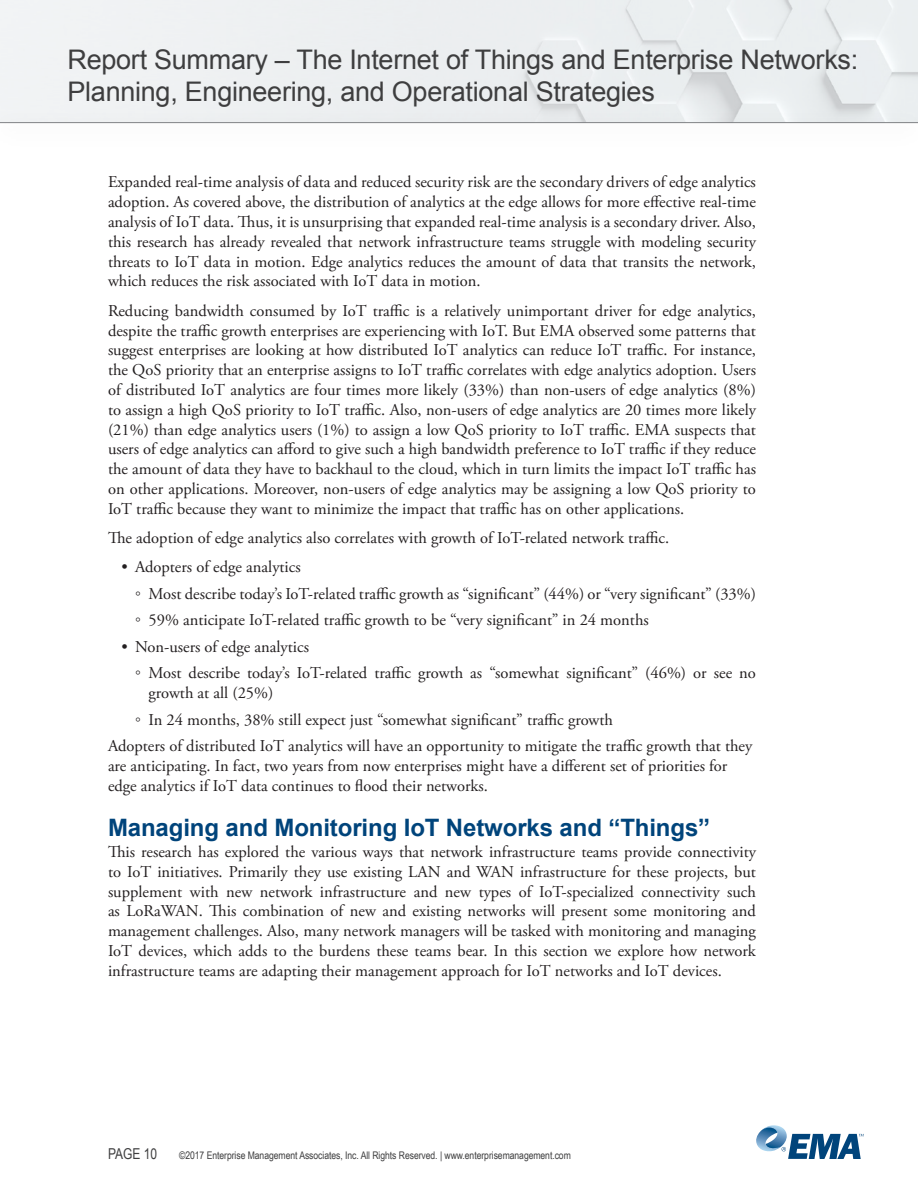
<style>
.page{position:relative;width:918px;height:1188px;background:#fff}
.page>*{position:absolute;margin:0;border:0;box-sizing:border-box;transform-origin:0 0}
.t1{font:27px/32.4px "Arial";letter-spacing:-.01em;color:#3e3e3f}
.Heading_1{font:700 24px "Arial";letter-spacing:-.005em;color:#00447b}
.t2{font:16.5px/19.8px "Adobe Garamond Pro";color:#231f20;text-align:justify}
.t3{font:15px "Arial";color:#3e3e3f;scale:.8 1}
.t4{font:10.5px "Arial Narrow";letter-spacing:-.005em;color:#3e3e3f}
.s1{font-family:"Arial"}
</style>
<div class="page">
<div style="left:0;top:0;width:918px;height:106px;background:#eceff1"></div>
<svg style="left:756px;top:1125px;width:108px;height:34px"></svg>
<div style="left:0;top:106px;width:918px;height:46px;background:#231f20;opacity:.5"></div>
<hr style="left:0;top:122px;width:918px;height:1px;background:#808285">
<h1 class="t1" style="left:68px;top:43px;width:792px">Report Summary – The Internet of Things and Enterprise Networks:<br>Planning, Engineering, and Operational Strategies</h1>
<p class="t2" style="left:108px;top:173px;width:650px">Expanded real-time analysis of data and reduced security risk are the secondary drivers of edge analytics adoption. As covered above, the distribution of analytics at the edge allows for more effective real-time analysis of IoT data. Thus, it is unsurprising that expanded real-time analysis is a secondary driver. Also, this research has already revealed that network infrastructure teams struggle with modeling security threats to IoT data in motion. Edge analytics reduces the amount of data that transits the network, which reduces the risk associated with IoT data in motion.</p>
<p class="t2" style="left:108px;top:301px;width:650px">Reducing bandwidth consumed by IoT traffic is a relatively unimportant driver for edge analytics, despite the traffic growth enterprises are experiencing with IoT. But EMA observed some patterns that suggest enterprises are looking at how distributed IoT analytics can reduce IoT traffic. For instance, the QoS priority that an enterprise assigns to IoT traffic correlates with edge analytics adoption. Users of distributed IoT analytics are four times more likely (33%) than non-users of edge analytics (8%) to assign a high QoS priority to IoT traffic. Also, non-users of edge analytics are 20 times more likely (21%) than edge analytics users (1%) to assign a low QoS priority to IoT traffic. EMA suspects that users of edge analytics can afford to give such a high bandwidth preference to IoT traffic if they reduce the amount of data they have to backhaul to the cloud, which in turn limits the impact IoT traffic has on other applications. Moreover, non-users of edge analytics may be assigning a low QoS priority to IoT traffic because they want to minimize the impact that traffic has on other applications.</p>
<p class="t2" style="left:108px;top:528px;width:563px">The adoption of edge analytics also correlates with growth of IoT-related network traffic.</p>
<p class="t2" style="left:122px;top:558px;width:181px">• Adopters of edge analytics</p>
<p class="t2" style="left:135px;top:584px;width:623px"><span class="s1">◦</span> Most describe today’s IoT-related traffic growth as “significant” (44%) or “very significant” (33%)</p>
<p class="t2" style="left:135px;top:611px;width:515px"><span class="s1">◦</span> 59% anticipate IoT-related traffic growth to be “very significant” in 24 months</p>
<p class="t2" style="left:122px;top:637px;width:189px">• Non-users of edge analytics</p>
<p class="t2" style="left:148px;top:664px;width:609px;text-indent:-14px"><span class="s1">◦</span> Most describe today’s IoT-related traffic growth as “somewhat significant” (46%) or see no growth at all (25%)</p>
<p class="t2" style="left:135px;top:710px;width:480px"><span class="s1">◦</span> In 24 months, 38% still expect just “somewhat significant” traffic growth</p>
<p class="t2" style="left:108px;top:737px;width:646px;text-align:left">Adopters of distributed IoT analytics will have an opportunity to mitigate the traffic growth that they are anticipating. In fact, two years from now enterprises might have a different set of priorities for edge analytics if IoT data continues to flood their networks.</p>
<p class="Heading_1" style="left:108px;top:811px;width:604px">Managing and Monitoring IoT Networks and “Things”</p>
<p class="t2" style="left:108px;top:843px;width:650px">This research has explored the various ways that network infrastructure teams provide connectivity to IoT initiatives. Primarily they use existing LAN and WAN infrastructure for these projects, but supplement with new network infrastructure and new types of IoT-specialized connectivity such as LoRaWAN. This combination of new and existing networks will present some monitoring and management challenges. Also, many network managers will be tasked with monitoring and managing IoT devices, which adds to the burdens these teams bear. In this section we explore how network infrastructure teams are adapting their management approach for IoT networks and IoT devices.</p>
<p class="t3" style="left:108px;top:1144px;width:63px">PAGE 10</p>
<p class="t4" style="left:179px;top:1147px;width:393px">©2017 Enterprise Management Associates, Inc. All Rights Reserved. | www.enterprisemanagement.com</p>
</div>
